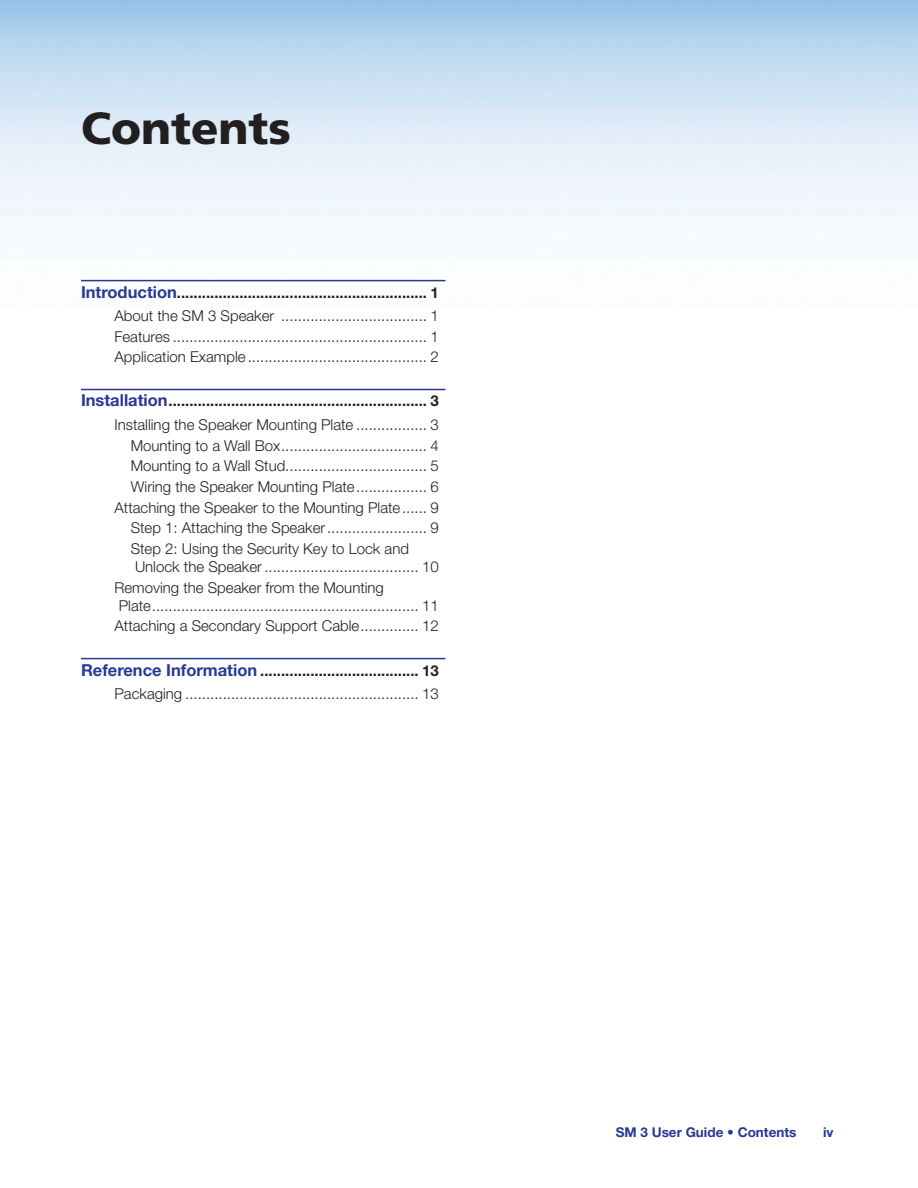
<style>
.page{position:relative;width:918px;height:1188px;background:#fff}
.page>*{position:absolute;margin:0;border:0;box-sizing:border-box;transform-origin:0 0}
.Contents{font:900 45px "Frutiger";color:#231f20}
.Heading_1_TOC{font:300 15px/18px "Helvetica Neue LT Std";color:#231f20}
.Heading_2_TOC{font:300 15px/18px "Helvetica Neue LT Std";color:#231f20}
.Chapter_TOC{font:700 15px "Helvetica Neue LT Std";color:#231f20}
.Header_and_Footer{font:700 13.5px "Helvetica Neue LT Std";color:#273895}
.s1{font-size:16.5px;color:#273895}
</style>
<div class="page">
<hr style="left:81px;top:280px;width:365px;height:1px;background:#273895">
<hr style="left:81px;top:389px;width:365px;height:1px;background:#273895">
<hr style="left:81px;top:658px;width:365px;height:1px;background:#273895">
<p class="Contents" style="left:81px;top:101px;width:212px">Contents</p>
<p class="Chapter_TOC" style="left:81px;top:283px;width:359px"><span class="s1">Introduction</span>............................................................ 1</p>
<p class="Heading_1_TOC" style="left:114px;top:306px;width:326px">About the SM 3 Speaker ................................... 1</p>
<p class="Heading_1_TOC" style="left:114px;top:327px;width:326px">Features ............................................................. 1</p>
<p class="Heading_1_TOC" style="left:114px;top:348px;width:326px">Application Example ........................................... 2</p>
<p class="Chapter_TOC" style="left:81px;top:392px;width:359px"><span class="s1">Installation</span>.............................................................. 3</p>
<p class="Heading_1_TOC" style="left:114px;top:415px;width:326px">Installing the Speaker Mounting Plate ................. 3</p>
<p class="Heading_2_TOC" style="left:131px;top:436px;width:310px">Mounting to a Wall Box................................... 4</p>
<p class="Heading_2_TOC" style="left:131px;top:457px;width:310px">Mounting to a Wall Stud.................................. 5</p>
<p class="Heading_2_TOC" style="left:131px;top:477px;width:310px">Wiring the Speaker Mounting Plate................. 6</p>
<p class="Heading_1_TOC" style="left:114px;top:498px;width:326px">Attaching the Speaker to the Mounting Plate...... 9</p>
<p class="Heading_2_TOC" style="left:131px;top:519px;width:310px">Step 1: Attaching the Speaker........................ 9</p>
<p class="Heading_2_TOC" style="left:131px;top:539px;width:310px">Step 2: Using the Security Key to Lock and<br>Unlock the Speaker ..................................... 10</p>
<p class="Heading_1_TOC" style="left:114px;top:578px;width:326px">Removing the Speaker from the Mounting<br>Plate................................................................ 11</p>
<p class="Heading_1_TOC" style="left:114px;top:617px;width:326px">Attaching a Secondary Support Cable.............. 12</p>
<p class="Chapter_TOC" style="left:81px;top:661px;width:359px"><span class="s1">Reference Information</span> ...................................... 13</p>
<p class="Heading_1_TOC" style="left:114px;top:684px;width:326px">Packaging ........................................................ 13</p>
<p class="Header_and_Footer" style="left:616px;top:1124px;width:182px">SM 3 User Guide • Contents</p>
<p class="Header_and_Footer" style="left:823px;top:1124px;width:12px">iv</p>
</div>
